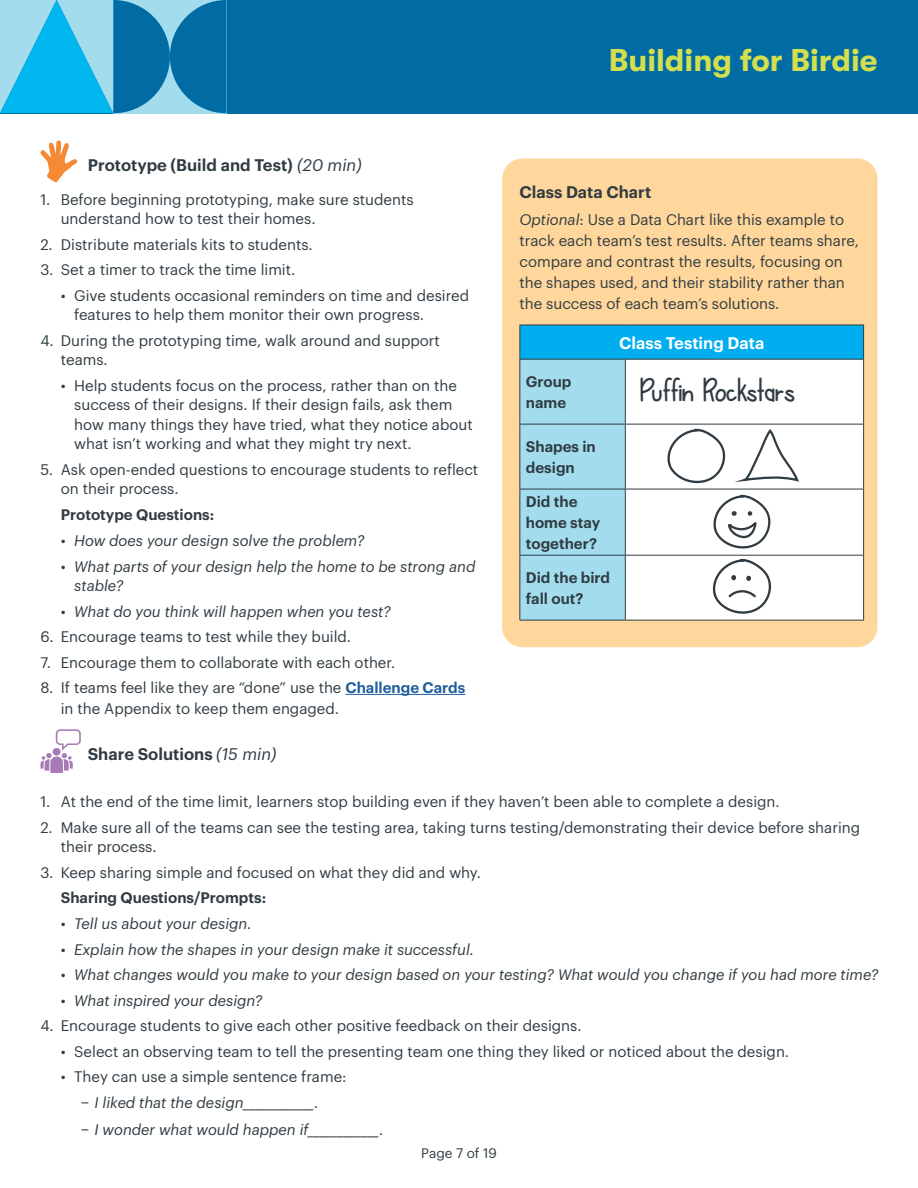
<style>
.page{position:relative;width:918px;height:1188px;background:#fff}
.page>*{position:absolute;margin:0;border:0;box-sizing:border-box;transform-origin:0 0}
.t1{font:700 31.5px "GT Walsheim";color:#d3df4e}
.t2{font:31.5px "KL Beaches";color:#303c42}
.t3{font:600 16.5px "Graphik";color:#303c42}
.t4{font:600 16.5px "Graphik";color:#fff}
.t5{font:15px/19.5px "Graphik";color:#303c42}
.t6{font:italic 15px/19.5px "Graphik";color:#303c42}
.t7{font:600 15px/21px "Graphik";color:#303c42}
.t8{font:13.5px "Graphik";color:#303c42}
.s1{font-weight:400;font-style:italic}
.s2{font-style:normal}
.s3{font-weight:600;color:#215e9e}
.s4{font-style:italic}
</style>
<div class="page">
<div style="left:0;top:0;width:918px;height:113px;background:#006ca3"></div>
<svg style="left:0;top:0;width:227px;height:113px"></svg>
<hr style="left:345px;top:694px;width:120px;height:1px;background:#215e9e">
<svg style="left:40px;top:140px;width:38px;height:42px"></svg>
<svg style="left:40px;top:729px;width:41px;height:44px"></svg>
<div style="left:502px;top:158px;width:375px;height:489px;background:#ffd69b;border-radius:20px"></div>
<div style="left:520px;top:325px;width:344px;height:34px;background:#00aeef"></div>
<div style="left:520px;top:360px;width:105px;height:260px;background:#a2dced"></div>
<div style="left:626px;top:360px;width:237px;height:260px;background:#fff"></div>
<hr style="left:519px;top:325px;width:106px;height:1px;background:#303c42">
<hr style="left:519px;top:325px;width:1px;height:34px;background:#303c42">
<hr style="left:625px;top:325px;width:239px;height:1px;background:#303c42">
<hr style="left:863px;top:325px;width:1px;height:34px;background:#303c42">
<hr style="left:519px;top:359px;width:106px;height:1px;background:#303c42">
<hr style="left:519px;top:360px;width:1px;height:64px;background:#303c42">
<hr style="left:625px;top:359px;width:239px;height:1px;background:#303c42">
<hr style="left:625px;top:360px;width:1px;height:64px;background:#303c42">
<hr style="left:863px;top:360px;width:1px;height:64px;background:#303c42">
<hr style="left:519px;top:424px;width:106px;height:1px;background:#303c42">
<hr style="left:519px;top:424px;width:1px;height:65px;background:#303c42">
<hr style="left:625px;top:424px;width:239px;height:1px;background:#303c42">
<hr style="left:625px;top:424px;width:1px;height:65px;background:#303c42">
<hr style="left:863px;top:424px;width:1px;height:65px;background:#303c42">
<hr style="left:519px;top:489px;width:106px;height:1px;background:#303c42">
<hr style="left:519px;top:489px;width:1px;height:66px;background:#303c42">
<hr style="left:625px;top:489px;width:239px;height:1px;background:#303c42">
<hr style="left:625px;top:489px;width:1px;height:66px;background:#303c42">
<hr style="left:863px;top:489px;width:1px;height:66px;background:#303c42">
<hr style="left:519px;top:555px;width:106px;height:1px;background:#303c42">
<hr style="left:519px;top:556px;width:1px;height:64px;background:#303c42">
<hr style="left:625px;top:555px;width:239px;height:1px;background:#303c42">
<hr style="left:625px;top:556px;width:1px;height:64px;background:#303c42">
<hr style="left:863px;top:556px;width:1px;height:64px;background:#303c42">
<hr style="left:519px;top:620px;width:106px;height:1px;background:#303c42">
<hr style="left:625px;top:620px;width:239px;height:1px;background:#303c42">
<svg style="left:712px;top:559px;width:60px;height:57px;background:#e0e2e3"></svg>
<svg style="left:713px;top:495px;width:59px;height:55px;background:#dadcdd"></svg>
<svg style="left:667px;top:428px;width:59px;height:57px;background:#e7e8e9"></svg>
<svg style="left:742px;top:427px;width:59px;height:56px;background:#e7e8e9"></svg>
<h1 class="t1" style="left:609px;top:43px;width:270px">Building for Birdie</h1>
<p class="t3" style="left:88px;top:152px;width:275px">Prototype (Build and Test) <span class="s1">(20 min)</span></p>
<p class="t5" style="left:61px;top:188px;width:354px;text-indent:-20px">1. Before beginning prototyping, make sure students understand how to test their homes.</p>
<p class="t5" style="left:40px;top:233px;width:274px">2. Distribute materials kits to students.</p>
<p class="t5" style="left:40px;top:259px;width:256px">3. Set a timer to track the time limit.</p>
<p class="t5" style="left:74px;top:284px;width:396px;text-indent:-14px">• Give students occasional reminders on time and desired features to help them monitor their own progress.</p>
<p class="t5" style="left:61px;top:329px;width:381px;text-indent:-20px">4. During the prototyping time, walk around and support teams.</p>
<p class="t5" style="left:74px;top:374px;width:400px;text-indent:-14px">• Help students focus on the process, rather than on the success of their designs. If their design fails, ask them how many things they have tried, what they notice about what isn’t working and what they might try next.</p>
<p class="t5" style="left:61px;top:458px;width:419px;text-indent:-20px">5. Ask open-ended questions to encourage students to reflect on their process.</p>
<p class="t7" style="left:61px;top:503px;width:155px">Prototype Questions:</p>
<p class="t6" style="left:61px;top:530px;width:305px"><span class="s2">•</span> How does your design solve the problem?</p>
<p class="t6" style="left:74px;top:555px;width:403px;text-indent:-14px"><span class="s2">•</span> What parts of your design help the home to be strong and stable?</p>
<p class="t6" style="left:61px;top:600px;width:331px"><span class="s2">•</span> What do you think will happen when you test?</p>
<p class="t5" style="left:40px;top:626px;width:312px">6. Encourage teams to test while they build.</p>
<p class="t5" style="left:40px;top:651px;width:356px">7. Encourage them to collaborate with each other.</p>
<p class="t5" style="left:61px;top:676px;width:406px;line-height:21px;text-indent:-20px">8. If teams feel like they are “done” use the <span class="s3">Challenge Cards </span>in the Appendix to keep them engaged.</p>
<p class="t3" style="left:88px;top:741px;width:190px">Share Solutions <span class="s1">(15 min)</span></p>
<p class="t5" style="left:40px;top:791px;width:741px">1. At the end of the time limit, learners stop building even if they haven’t been able to complete a design.</p>
<p class="t5" style="left:61px;top:816px;width:801px;text-indent:-20px">2. Make sure all of the teams can see the testing area, taking turns testing/demonstrating their device before sharing their process.</p>
<p class="t5" style="left:40px;top:861px;width:442px">3. Keep sharing simple and focused on what they did and why.</p>
<p class="t7" style="left:61px;top:886px;width:207px">Sharing Questions/Prompts:</p>
<p class="t6" style="left:61px;top:913px;width:192px"><span class="s2">•</span> Tell us about your design.</p>
<p class="t6" style="left:61px;top:939px;width:415px"><span class="s2">•</span> Explain how the shapes in your design make it successful.</p>
<p class="t6" style="left:61px;top:964px;width:819px"><span class="s2">•</span> What changes would you make to your design based on your testing? What would you change if you had more time?</p>
<p class="t6" style="left:61px;top:990px;width:203px"><span class="s2">•</span> What inspired your design?</p>
<p class="t5" style="left:40px;top:1015px;width:543px">4. Encourage students to give each other positive feedback on their designs.</p>
<p class="t5" style="left:61px;top:1041px;width:730px">• Select an observing team to tell the presenting team one thing they liked or noticed about the design.</p>
<p class="t5" style="left:61px;top:1063px;width:287px;line-height:25.5px;text-align:center">• They can use a simple sentence frame: − <span class="s4">I liked that the design____________.</span></p>
<p class="t6" style="left:81px;top:1119px;width:304px"><span class="s2">−</span> I wonder what would happen if____________.</p>
<p class="t3" style="left:519px;top:179px;width:133px">Class Data Chart</p>
<p class="t5" style="left:519px;top:208px;width:341px;line-height:21px"><span class="s4">Optional</span>: Use a Data Chart like this example to track each team’s test results. After teams share, compare and contrast the results, focusing on the shapes used, and their stability rather than the success of each team’s solutions.</p>
<p class="t4" style="left:619px;top:330px;width:147px">Class Testing Data</p>
<p class="t7" style="left:526px;top:370px;width:47px">Group name</p>
<p class="t7" style="left:526px;top:435px;width:72px">Shapes in design</p>
<p class="t7" style="left:526px;top:490px;width:76px">Did the home stay together?</p>
<p class="t7" style="left:526px;top:566px;width:86px">Did the bird fall out?</p>
<h1 class="t2" style="left:640px;top:375px;width:157px">Puffin Rockstars</h1>
<p class="t8" style="left:421px;top:1143px;width:77px">Page 7 of 19</p>
</div>
